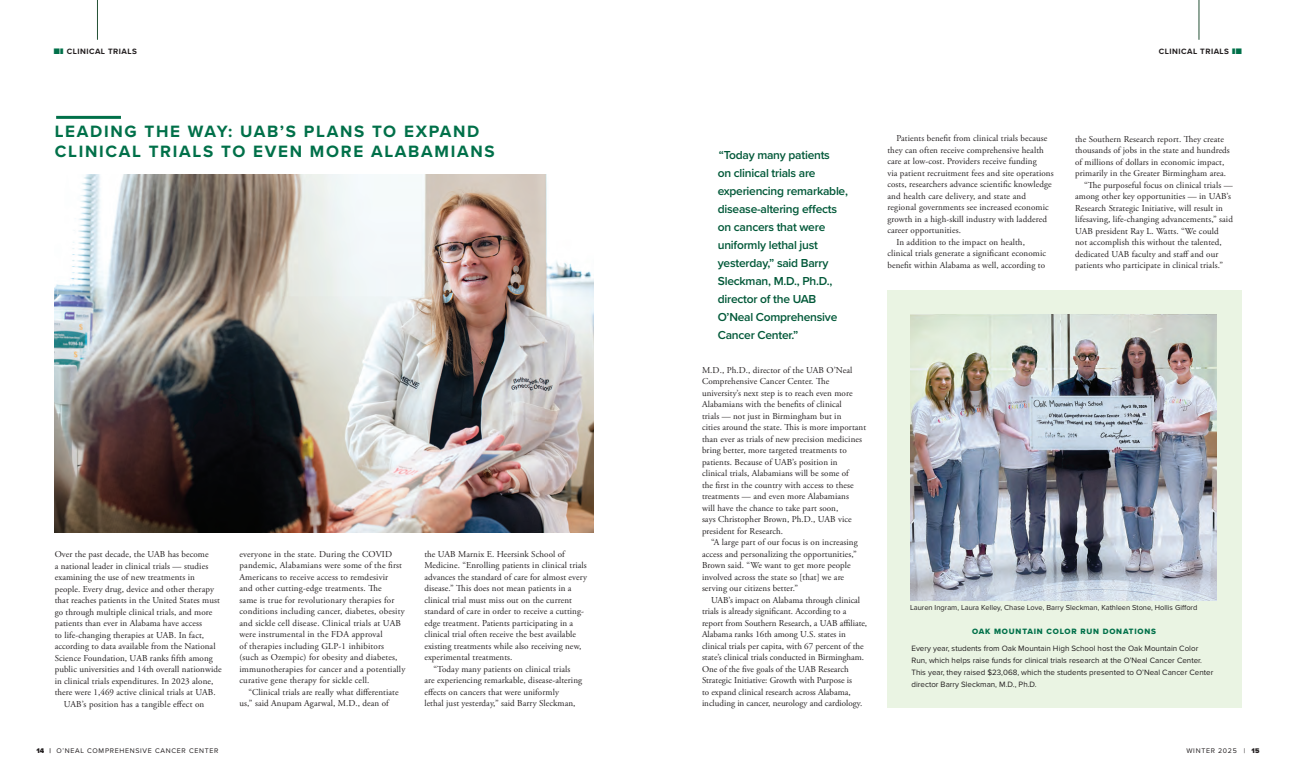
<style>
.page{position:relative;width:1296px;height:783px;background:#fff}
.page>*{position:absolute;margin:0;border:0;box-sizing:border-box;transform-origin:0 0}
.t1{font:700 17px/20px "Proxima Nova";letter-spacing:.1em;color:#007049}
.t2{font:600 12px/18px "Proxima Nova";letter-spacing:-.02em;color:#005838}
.t3{font:9px/11.5px "Adobe Garamond Pro";letter-spacing:.01em;color:#231f20}
.t4{font:8px/12px "Proxima Nova";color:#231f20}
.t5{font:700 8px "Proxima Nova";letter-spacing:.06em;color:#231f20}
.t6{font:8px "Proxima Nova Extrabld";letter-spacing:.1em;color:#007049}
.t7{font:7.5px "Proxima Nova";color:#231f20}
.t8{font:7px "Proxima Nova";letter-spacing:.1em;color:#231f20}
.s1{color:#007049}
.s2{font-weight:900}
.s3{font-weight:700}
</style>
<div class="page">
<hr style="left:97px;top:0;width:1px;height:40px;background:#245135">
<hr style="left:1199px;top:0;width:1px;height:40px;background:#245135">
<div style="left:887px;top:290px;width:354px;height:418px;background:#eaf4e3"></div>
<img style="left:54px;top:175px;width:540px;height:358px">
<hr style="left:56px;top:116px;width:65px;height:3px;background:#007049">
<img style="left:911px;top:315px;width:305px;height:285px">
<p class="t5" style="left:54px;top:45px;width:85px"><span class="s1">■❚</span> CLINICAL TRIALS</p>
<p class="t5" style="left:1159px;top:45px;width:85px">CLINICAL TRIALS <span class="s1">❚■</span></p>
<p class="t1" style="left:55px;top:121px;width:442px">LEADING THE WAY: UAB’S PLANS TO EXPAND<br>CLINICAL TRIALS TO EVEN MORE ALABAMIANS</p>
<p class="t3" style="left:55px;top:549px;width:168px">Over the past decade, the UAB has become<br>a national leader in clinical trials — studies examining the use of new treatments in people. Every drug, device and other therapy that reaches patients in the United States must go through multiple clinical trials, and more patients than ever in Alabama have access<br>to life-changing therapies at UAB. In fact, according to data available from the National Science Foundation, UAB ranks fifth among public universities and 14th overall nationwide in clinical trials expenditures. In 2023 alone, there were 1,469 active clinical trials at UAB.</p>
<p class="t3" style="left:64px;top:698px;width:142px">UAB’s position has a tangible effect on</p>
<p class="t3" style="left:239px;top:548px;width:167px">everyone in the state. During the COVID pandemic, Alabamians were some of the first Americans to receive access to remdesivir<br>and other cutting-edge treatments. The<br>same is true for revolutionary therapies for conditions including cancer, diabetes, obesity and sickle cell disease. Clinical trials at UAB were instrumental in the FDA approval<br>of therapies including GLP-1 inhibitors (such as Ozempic) for obesity and diabetes, immunotherapies for cancer and a potentially curative gene therapy for sickle cell.</p>
<p class="t3" style="left:239px;top:686px;width:161px;text-indent:9px">“Clinical trials are really what differentiate us,” said Anupam Agarwal, M.D., dean of</p>
<p class="t3" style="left:424px;top:548px;width:164px">the UAB Marnix E. Heersink School of Medicine. “Enrolling patients in clinical trials advances the standard of care for almost every disease.” This does not mean patients in a clinical trial must miss out on the current standard of care in order to receive a cutting&shy;edge treatment. Patients participating in a clinical trial often receive the best available existing treatments while also receiving new, experimental treatments.</p>
<p class="t3" style="left:424px;top:663px;width:159px;text-indent:9px">“Today many patients on clinical trials are experiencing remarkable, disease-altering effects on cancers that were uniformly<br>lethal just yesterday,” said Barry Sleckman,</p>
<p class="t2" style="left:718px;top:145px;width:132px">“Today many patients<br>on clinical trials are experiencing remarkable, disease-altering effects on cancers that were uniformly lethal just yesterday,” said Barry<br>Sleckman, M.D., Ph.D., director of the UAB<br>O’Neal Comprehensive<br>Cancer Center.”</p>
<p class="t3" style="left:702px;top:365px;width:166px">M.D., Ph.D., director of the UAB O’Neal Comprehensive Cancer Center. The university’s next step is to reach even more Alabamians with the benefits of clinical<br>trials — not just in Birmingham but in<br>cities around the state. This is more important than ever as trials of new precision medicines bring better, more targeted treatments to patients. Because of UAB’s position in<br>clinical trials, Alabamians will be some of<br>the first in the country with access to these treatments — and even more Alabamians<br>will have the chance to take part soon,<br>says Christopher Brown, Ph.D., UAB vice president for Research.</p>
<p class="t3" style="left:702px;top:537px;width:157px;text-indent:9px">“A large part of our focus is on increasing access and personalizing the opportunities,” Brown said. “We want to get more people involved across the state so [that] we are serving our citizens better.”</p>
<p class="t3" style="left:702px;top:595px;width:167px;text-indent:9px">UAB’s impact on Alabama through clinical trials is already significant. According to a report from Southern Research, a UAB affiliate, Alabama ranks 16th among U.S. states in clinical trials per capita, with 67 percent of the state’s clinical trials conducted in Birmingham.<br>One of the five goals of the UAB Research Strategic Initiative: Growth with Purpose is<br>to expand clinical research across Alabama, including in cancer, neurology and cardiology.</p>
<p class="t3" style="left:887px;top:133px;width:168px;text-indent:9px">Patients benefit from clinical trials because they can often receive comprehensive health care at low-cost. Providers receive funding<br>via patient recruitment fees and site operations costs, researchers advance scientific knowledge and health care delivery, and state and regional governments see increased economic growth in a high-skill industry with laddered career opportunities.</p>
<p class="t3" style="left:887px;top:236px;width:160px;text-indent:9px">In addition to the impact on health, clinical trials generate a significant economic benefit within Alabama as well, according to</p>
<p class="t3" style="left:1075px;top:133px;width:156px">the Southern Research report. They create thousands of jobs in the state and hundreds of millions of dollars in economic impact, primarily in the Greater Birmingham area.</p>
<p class="t3" style="left:1075px;top:179px;width:159px;text-indent:9px">“The purposeful focus on clinical trials — among other key opportunities — in UAB’s Research Strategic Initiative, will result in lifesaving, life-changing advancements,” said UAB president Ray L. Watts. “We could not accomplish this without the talented, dedicated UAB faculty and staff and our patients who participate in clinical trials.”</p>
<p class="t7" style="left:910px;top:602px;width:289px">Lauren Ingram, Laura Kelley, Chase Love, Barry Sleckman, Kathleen Stone, Hollis Gifford</p>
<p class="t6" style="left:972px;top:625px;width:185px">OAK MOUNTAIN COLOR RUN DONATIONS</p>
<p class="t4" style="left:912px;top:642px;width:303px">Every year, students from Oak Mountain High School host the Oak Mountain Color Run, which helps raise funds for clinical trials research at the O’Neal Cancer Center.<br>This year, they raised $23,068, which the students presented to O’Neal Cancer Center director Barry Sleckman, M.D., Ph.D.</p>
<p class="t8" style="left:36px;top:745px;width:184px"><span class="s2">14</span> <span class="s3">|</span> O’NEAL COMPREHENSIVE CANCER CENTER</p>
<p class="t8" style="left:1186px;top:745px;width:74px">WINTER 2025 | <span class="s2">15</span></p>
</div>
